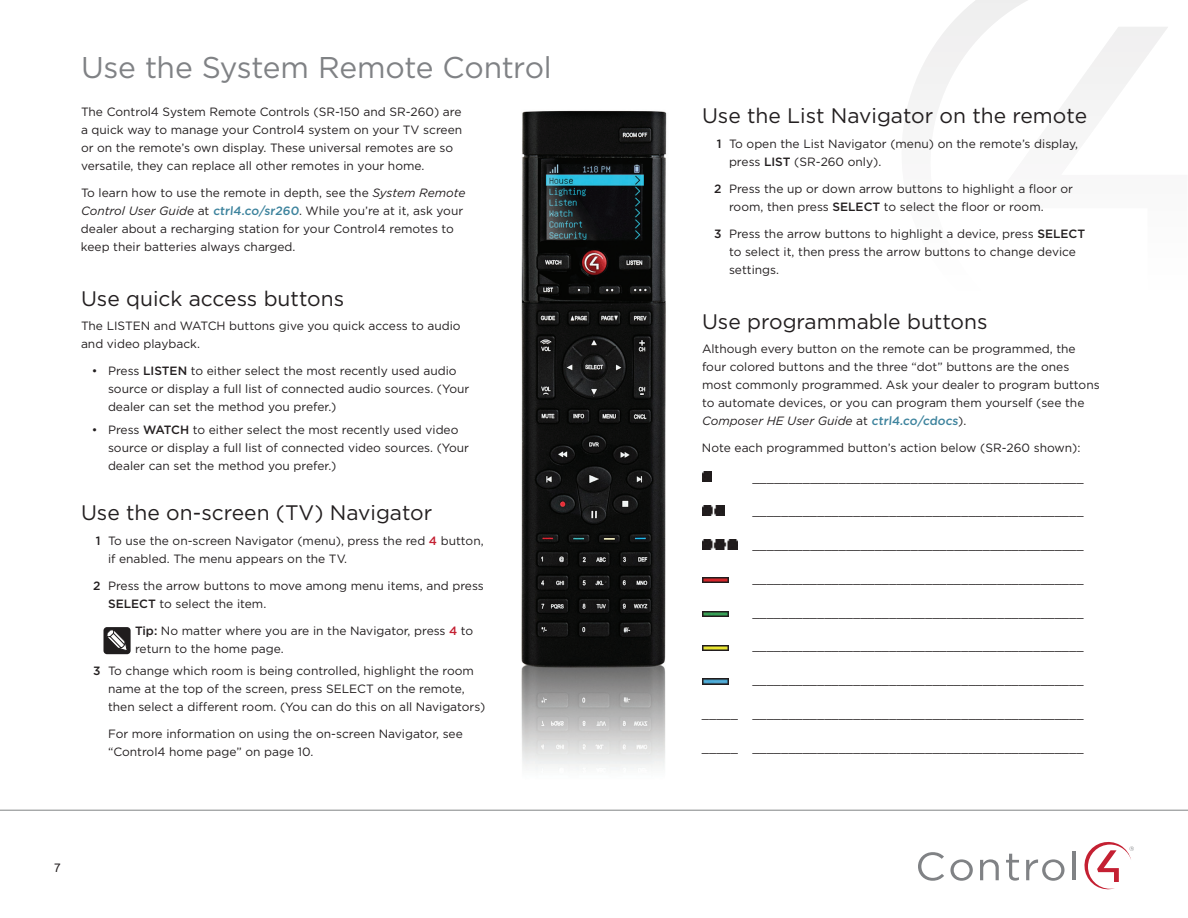
<style>
.page{position:relative;width:1188px;height:918px;background:#fff}
.page>*{position:absolute;margin:0;border:0;box-sizing:border-box;transform-origin:0 0}
.t1{font:30px "Gotham";letter-spacing:-.01em;color:#808285}
.t2{font:21px "Gotham";color:#231f20}
.t3{font:12px/18px "Gotham";color:#231f20}
.t4{font:12px "Arial";color:#231f20}
.s1{font-style:italic}
.s2{font-weight:500;color:#3d839d}
.s3{font-weight:500}
.s4{font-weight:500;color:#c42032}
</style>
<div class="page">
<svg style="left:906px;top:0;width:262px;height:116px"></svg>
<svg style="left:918px;top:852px;width:26px;height:29px"></svg>
<svg style="left:950px;top:859px;width:23px;height:22px"></svg>
<svg style="left:980px;top:859px;width:19px;height:21px"></svg>
<svg style="left:1006px;top:854px;width:13px;height:27px"></svg>
<svg style="left:1026px;top:859px;width:39px;height:22px"></svg>
<hr style="left:1072px;top:851px;width:3px;height:29px;background:#808285">
<svg style="left:1084px;top:842px;width:50px;height:47px"></svg>
<hr style="left:0;top:810px;width:1188px;height:1px;background:#808385">
<svg style="left:702px;top:472px;width:10px;height:10px"></svg>
<img style="left:702px;top:506px;width:23px;height:9px">
<img style="left:702px;top:539px;width:36px;height:10px">
<img style="left:702px;top:578px;width:26px;height:5px">
<img style="left:702px;top:611px;width:26px;height:6px">
<img style="left:702px;top:645px;width:26px;height:5px">
<img style="left:702px;top:679px;width:26px;height:5px">
<div style="left:104px;top:627px;width:27px;height:27px;background:#201d1e;border-radius:4px"></div>
<svg style="left:107px;top:630px;width:20px;height:21px"></svg>
<img style="left:521px;top:110px;width:146px;height:660px">
<h1 class="t1" style="left:81px;top:48px;width:472px">Use the System Remote Control</h1>
<p class="t3" style="left:81px;top:103px;width:383px">The Control4 System Remote Controls (SR-150 and SR-260) are a quick way to manage your Control4 system on your TV screen or on the remote’s own display. These universal remotes are so versatile, they can replace all other remotes in your home.</p>
<p class="t3" style="left:81px;top:184px;width:386px">To learn how to use the remote in depth, see the <span class="s1">System Remote Control User Guide</span> at <span class="s2">ctrl4.co/sr260</span>. While you’re at it, ask your dealer about a recharging station for your Control4 remotes to keep their batteries always charged.</p>
<h2 class="t2" style="left:81px;top:285px;width:265px">Use quick access buttons</h2>
<p class="t3" style="left:81px;top:317px;width:381px">The LISTEN and WATCH buttons give you quick access to audio and video playback.</p>
<p class="t3" style="left:108px;top:362px;width:363px;text-indent:-16px">• Press <span class="s3">LISTEN</span> to either select the most recently used audio source or display a full list of connected audio sources. (Your dealer can set the method you prefer.)</p>
<p class="t3" style="left:108px;top:420px;width:363px;text-indent:-16px">• Press <span class="s3">WATCH</span> to either select the most recently used video source or display a full list of connected video sources. (Your dealer can set the method you prefer.)</p>
<h2 class="t2" style="left:81px;top:499px;width:353px">Use the on-screen (TV) Navigator</h2>
<p class="t3" style="left:108px;top:531px;width:377px;text-indent:-12px"><span class="s3">1</span> To use the on-screen Navigator (menu), press the red <span class="s4">4</span> button, if enabled. The menu appears on the TV.</p>
<p class="t3" style="left:108px;top:576px;width:377px;text-indent:-15px"><span class="s3">2</span> Press the arrow buttons to move among menu items, and press<br><span class="s3">SELECT</span> to select the item.</p>
<p class="t3" style="left:135px;top:621px;width:340px"><span class="s3">Tip:</span> No matter where you are in the Navigator, press <span class="s4">4</span> to return to the home page.</p>
<p class="t3" style="left:108px;top:661px;width:379px;text-indent:-15px"><span class="s3">3</span> To change which room is being controlled, highlight the room name at the top of the screen, press SELECT on the remote, then select a different room. (You can do this on all Navigators)</p>
<p class="t3" style="left:108px;top:724px;width:356px">For more information on using the on-screen Navigator, see “Control4 home page” on page 10.</p>
<p class="t4" style="left:54px;top:860px;width:8px">7</p>
<h2 class="t2" style="left:702px;top:103px;width:387px">Use the List Navigator on the remote</h2>
<p class="t3" style="left:729px;top:135px;width:351px;text-indent:-12px"><span class="s3">1</span> To open the List Navigator (menu) on the remote’s display, press <span class="s3">LIST</span> (SR-260 only).</p>
<p class="t3" style="left:729px;top:180px;width:346px;text-indent:-15px"><span class="s3">2</span> Press the up or down arrow buttons to highlight a floor or room, then press <span class="s3">SELECT</span> to select the floor or room.</p>
<p class="t3" style="left:729px;top:225px;width:358px;text-indent:-15px"><span class="s3">3</span> Press the arrow buttons to highlight a device, press <span class="s3">SELECT </span>to select it, then press the arrow buttons to change device settings.</p>
<h2 class="t2" style="left:702px;top:308px;width:287px">Use programmable buttons</h2>
<p class="t3" style="left:702px;top:340px;width:399px">Although every button on the remote can be programmed, the four colored buttons and the three “dot” buttons are the ones most commonly programmed. Ask your dealer to program buttons to automate devices, or you can program them yourself (see the <span class="s1">Composer HE User Guide</span> at <span class="s2">ctrl4.co/cdocs</span>).</p>
<p class="t3" style="left:702px;top:439px;width:380px">Note each programmed button’s action below (SR-260 shown):</p>
<p class="t3" style="left:752px;top:468px;width:333px">______________________________________________</p>
<p class="t3" style="left:752px;top:502px;width:333px">______________________________________________</p>
<p class="t3" style="left:752px;top:536px;width:333px">______________________________________________</p>
<p class="t3" style="left:752px;top:569px;width:333px">______________________________________________</p>
<p class="t3" style="left:752px;top:603px;width:333px">______________________________________________</p>
<p class="t3" style="left:752px;top:637px;width:333px">______________________________________________</p>
<p class="t3" style="left:752px;top:671px;width:333px">______________________________________________</p>
<p class="t3" style="left:702px;top:704px;width:383px">_____ ______________________________________________</p>
<p class="t3" style="left:702px;top:738px;width:383px">_____ ______________________________________________</p>
</div>
